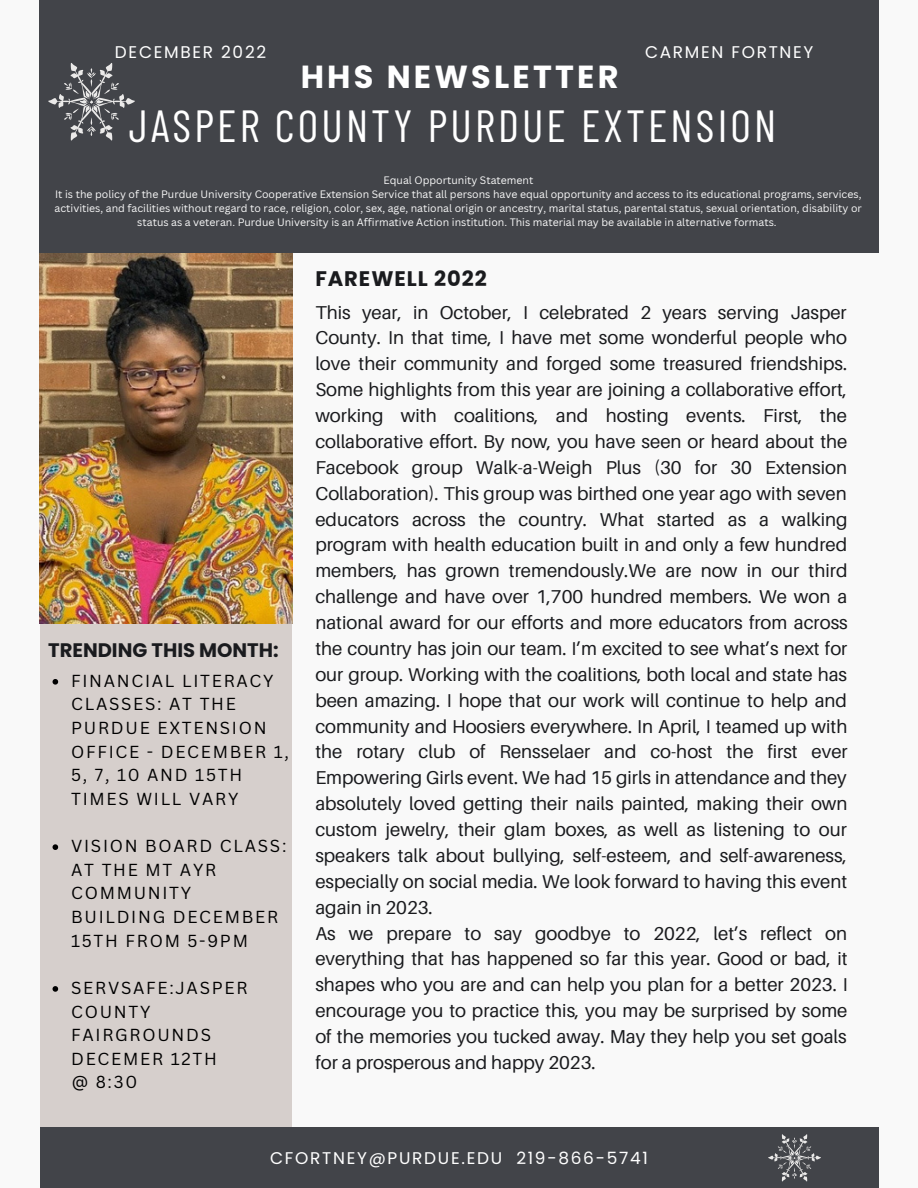
<style>
.page{position:relative;width:918px;height:1188px;background:#f9f9f9}
.page>*{position:absolute;margin:0;border:0;box-sizing:border-box;transform-origin:0 0}
.t1{font:45px "Barlow Condensed";letter-spacing:.07em;color:#fff}
.t2{font:700 31.95px "Poppins";letter-spacing:.1em;color:#fff}
.t3{font:700 21px "Poppins";letter-spacing:.045em;color:#1a1b1e}
.t4{font:700 19.5px "Poppins";color:#1a1b1e}
.t5{font:18.6px/25.8px "Aileron";color:#1a1b1e}
.t6{font:16.95px/23.7px "Canva Sans";letter-spacing:.1em;color:#000}
.t7{font:16.95px "Poppins";letter-spacing:.1em;color:#fff}
.t8{font:10.5px/14px "Canva Sans";color:#f9f9f9;text-align:center}
</style>
<div class="page">
<img style="left:39px;top:252px;width:253px;height:372px">
<div style="left:40px;top:624px;width:252px;height:516px;background:#d6cfcc"></div>
<svg style="left:53px;top:679px;width:5px;height:6px"></svg>
<svg style="left:53px;top:844px;width:5px;height:6px"></svg>
<svg style="left:53px;top:986px;width:5px;height:6px"></svg>
<div style="left:40px;top:1127px;width:838px;height:61px;background:#424449"></div>
<div style="left:39px;top:0;width:839px;height:252px;background:#424449"></div>
<svg style="left:48px;top:63px;width:87px;height:78px"></svg>
<svg style="left:768px;top:1134px;width:53px;height:47px"></svg>
<p class="t7" style="left:115px;top:40px;width:153px">DECEMBER 2022</p>
<p class="t7" style="left:645px;top:40px;width:170px">CARMEN FORTNEY</p>
<h2 class="t2" style="left:301px;top:55px;width:319px">HHS NEWSLETTER</h2>
<h1 class="t1" style="left:129px;top:97px;width:649px">JASPER COUNTY PURDUE EXTENSION</h1>
<p class="t8" style="left:55px;top:173px;width:809px">Equal Opportunity Statement<br>It is the policy of the Purdue University Cooperative Extension Service that all persons have equal opportunity and access to its educational programs, services, activities, and facilities without regard to race, religion, color, sex, age, national origin or ancestry, marital status, parental status, sexual orientation, disability or status as a veteran. Purdue University is an Affirmative Action institution. This material may be available in alternative formats.</p>
<p class="t4" style="left:48px;top:636px;width:232px">TRENDING THIS MONTH:</p>
<p class="t6" style="left:71px;top:668px;width:219px">FINANCIAL LITERACY<br>CLASSES: AT THE<br>PURDUE EXTENSION<br>OFFICE - DECEMBER 1,<br>5, 7, 10 AND 15TH<br>TIMES WILL VARY</p>
<p class="t6" style="left:71px;top:834px;width:217px">VISION BOARD CLASS:<br>AT THE MT AYR<br>COMMUNITY<br>BUILDING DECEMBER<br>15TH FROM 5-9PM</p>
<p class="t6" style="left:71px;top:976px;width:178px">SERVSAFE:JASPER<br>COUNTY<br>FAIRGROUNDS<br>DECEMER 12TH<br>@ 8:30</p>
<p class="t3" style="left:315px;top:264px;width:173px">FAREWELL 2022</p>
<p class="t5" style="left:315px;top:299px;width:534px">This year, in October, I celebrated 2 years serving Jasper County. In that time, I have met some wonderful people who love their community and forged some treasured friendships.<br>Some highlights from this year are joining a collaborative effort, working with coalitions, and hosting events. First, the collaborative effort. By now, you have seen or heard about the Facebook group Walk-a-Weigh Plus (30 for 30 Extension Collaboration). This group was birthed one year ago with seven educators across the country. What started as a walking program with health education built in and only a few hundred members, has grown tremendously.We are now in our third challenge and have over 1,700 hundred members. We won a national award for our efforts and more educators from across the country has join our team. I’m excited to see what’s next for our group. Working with the coalitions, both local and state has been amazing. I hope that our work will continue to help and community and Hoosiers everywhere. In April, I teamed up with the rotary club of Rensselaer and co-host the first ever Empowering Girls event. We had 15 girls in attendance and they absolutely loved getting their nails painted, making their own custom jewelry, their glam boxes, as well as listening to our speakers talk about bullying, self-esteem, and self-awareness, especially on social media. We look forward to having this event again in 2023.<br>As we prepare to say goodbye to 2022, let’s reflect on everything that has happened so far this year. Good or bad, it shapes who you are and can help you plan for a better 2023. I encourage you to practice this, you may be surprised by some of the memories you tucked away. May they help you set goals for a prosperous and happy 2023.</p>
<p class="t7" style="left:270px;top:1146px;width:379px">CFORTNEY@PURDUE.EDU 219-866-5741</p>
</div>
